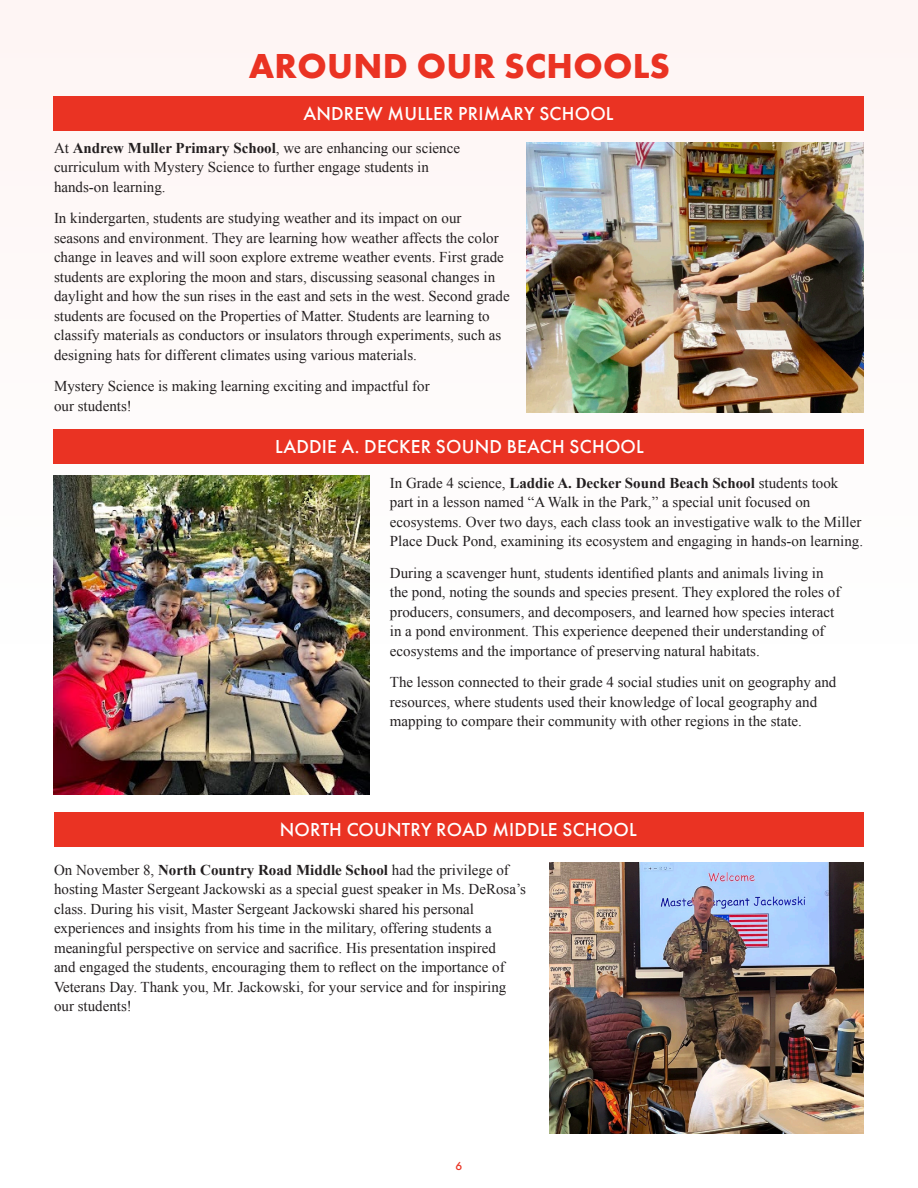
<style>
.page{position:relative;width:918px;height:1188px;background:#fff}
.page>*{position:absolute;margin:0;border:0;box-sizing:border-box;transform-origin:0 0}
.t1{font:700 36px "Futura PT";letter-spacing:.01em;color:#ea3323}
.t2{font:500 19.5px "Futura PT";letter-spacing:.01em;color:#fff}
.t3{font:15px/19.5px "Times New Roman";color:#231f20}
.t4{font:500 12px "Futura PT";color:#ea3323}
.s1{font-weight:700}
</style>
<div class="page">
<div style="left:0;top:0;width:918px;height:649px;background:#fef9f9"></div>
<div style="left:54px;top:430px;width:810px;height:34px;background:#ea3323"></div>
<div style="left:54px;top:96px;width:810px;height:34px;background:#ea3323"></div>
<div style="left:54px;top:812px;width:810px;height:34px;background:#ea3323"></div>
<img style="left:526px;top:143px;width:338px;height:269px">
<img style="left:54px;top:476px;width:316px;height:319px">
<img style="left:550px;top:862px;width:314px;height:272px">
<p class="t1" style="left:249px;top:43px;width:423px">AROUND OUR SCHOOLS</p>
<p class="t2" style="left:304px;top:102px;width:312px">ANDREW MULLER PRIMARY SCHOOL</p>
<p class="t3" style="left:54px;top:138px;width:408px">At <span class="s1">Andrew Muller Primary School</span>, we are enhancing our science curriculum with Mystery Science to further engage students in hands-on learning.</p>
<p class="t3" style="left:54px;top:208px;width:457px">In kindergarten, students are studying weather and its impact on our seasons and environment. They are learning how weather affects the color change in leaves and will soon explore extreme weather events. First grade students are exploring the moon and stars, discussing seasonal changes in daylight and how the sun rises in the east and sets in the west. Second grade students are focused on the Properties of Matter. Students are learning to classify materials as conductors or insulators through experiments, such as designing hats for different climates using various materials.</p>
<p class="t3" style="left:54px;top:376px;width:377px">Mystery Science is making learning exciting and impactful for our students!</p>
<p class="t2" style="left:275px;top:435px;width:370px">LADDIE A. DECKER SOUND BEACH SCHOOL</p>
<p class="t3" style="left:390px;top:473px;width:475px">In Grade 4 science, <span class="s1">Laddie A. Decker Sound Beach School</span> students took part in a lesson named “A Walk in the Park,” a special unit focused on ecosystems. Over two days, each class took an investigative walk to the Miller Place Duck Pond, examining its ecosystem and engaging in hands-on learning.</p>
<p class="t3" style="left:390px;top:563px;width:452px">During a scavenger hunt, students identified plants and animals living in the pond, noting the sounds and species present. They explored the roles of producers, consumers, and decomposers, and learned how species interact in a pond environment. This experience deepened their understanding of ecosystems and the importance of preserving natural habitats.</p>
<p class="t3" style="left:390px;top:672px;width:448px">The lesson connected to their grade 4 social studies unit on geography and resources, where students used their knowledge of local geography and mapping to compare their community with other regions in the state.</p>
<p class="t2" style="left:280px;top:818px;width:358px">NORTH COUNTRY ROAD MIDDLE SCHOOL</p>
<p class="t3" style="left:54px;top:860px;width:474px">On November 8, <span class="s1">North Country Road Middle School</span> had the privilege of hosting Master Sergeant Jackowski as a special guest speaker in Ms. DeRosa’s class. During his visit, Master Sergeant Jackowski shared his personal experiences and insights from his time in the military, offering students a meaningful perspective on service and sacrifice. His presentation inspired<br>and engaged the students, encouraging them to reflect on the importance of Veterans Day. Thank you, Mr. Jackowski, for your service and for inspiring our students!</p>
<p class="t4" style="left:456px;top:1159px;width:8px">6</p>
</div>
